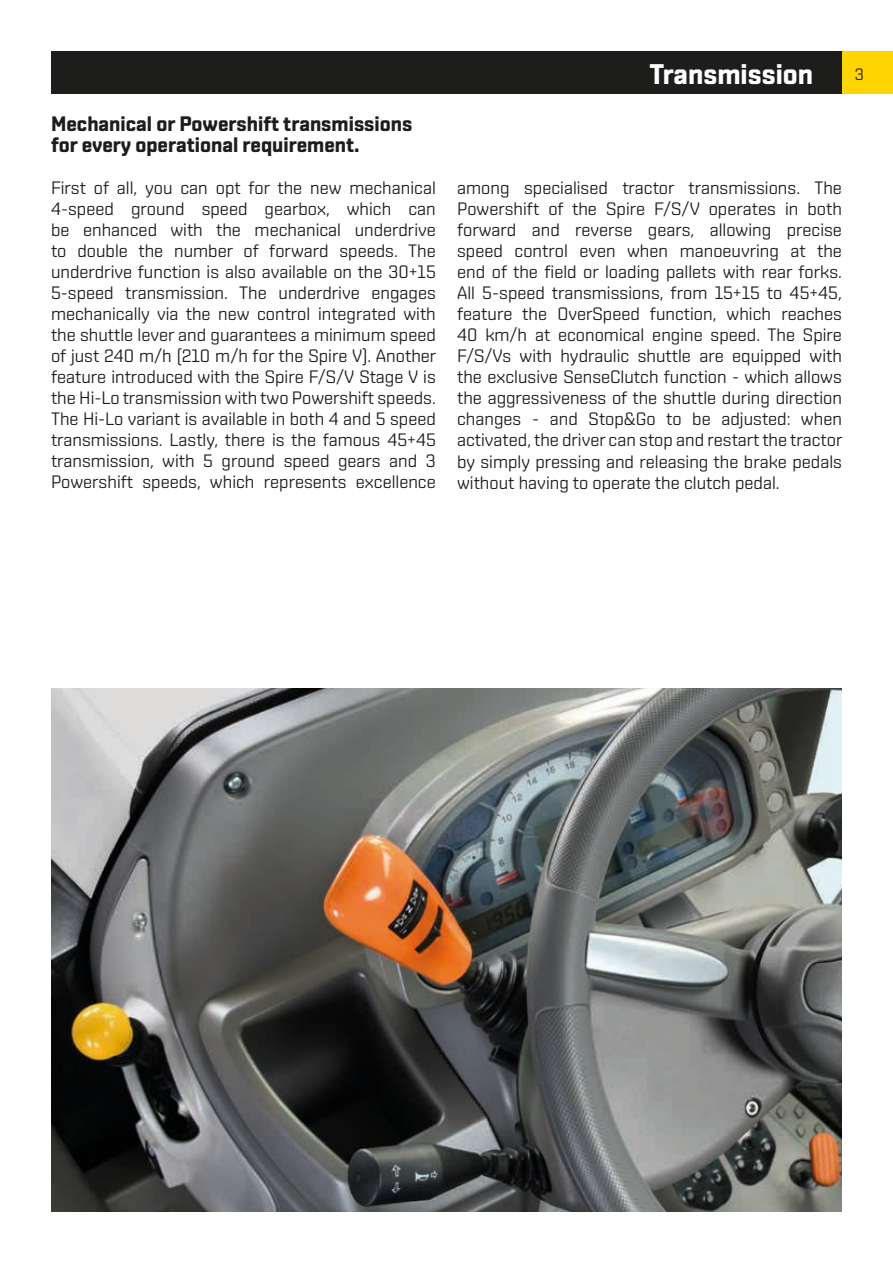
<style>
.page{position:relative;width:893px;height:1263px;background:#fff}
.page>*{position:absolute;margin:0;border:0;box-sizing:border-box;transform-origin:0 0}
.t1{font:700 28.5px "Shentox W04";color:#fff}
.t2{font:700 21px/21px "Shentox W04";color:#1d1d1b}
.t3{font:18px/21px "Shentox W04";color:#1d1d1b;text-align:justify}
.t4{font:16.5px "Shentox W04";color:#1d1d1b}
</style>
<div class="page">
<div style="left:842px;top:51px;width:51px;height:43px;background:#ffd500"></div>
<div style="left:51px;top:51px;width:791px;height:43px;background:#1d1d1b"></div>
<img style="left:51px;top:688px;width:791px;height:524px">
<p class="t2" style="left:51px;top:114px;width:363px">Mechanical or Powershift transmissions for every operational requirement.</p>
<p class="t3" style="left:51px;top:177px;width:387px">First of all, you can opt for the new mechanical 4-speed ground speed gearbox, which can be enhanced with the mechanical underdrive to double the number of forward speeds. The underdrive function is also available on the 30+15<br>5-speed transmission. The underdrive engages mechanically via the new control integrated with the shuttle lever and guarantees a minimum speed of just 240 m/h (210 m/h for the Spire V). Another feature introduced with the Spire F/S/V Stage V is the Hi-Lo transmission with two Powershift speeds.<br>The Hi-Lo variant is available in both 4 and 5 speed transmissions. Lastly, there is the famous 45+45 transmission, with 5 ground speed gears and 3<br>Powershift speeds, which represents excellence</p>
<h1 class="t1" style="left:730px;top:56px;width:85px">Eng ne</h1>
<h1 class="t1" style="left:649px;top:57px;width:165px">Transmission</h1>
<p class="t4" style="left:855px;top:64px;width:11px">3</p>
<p class="t3" style="left:457px;top:177px;width:387px">among specialised tractor transmissions. The Powershift of the Spire F/S/V operates in both forward and reverse gears, allowing precise speed control even when manoeuvring at the end of the field or loading pallets with rear forks.<br>All 5-speed transmissions, from 15+15 to 45+45, feature the OverSpeed function, which reaches 40 km/h at economical engine speed. The Spire F/S/Vs with hydraulic shuttle are equipped with the exclusive SenseClutch function - which allows the aggressiveness of the shuttle during direction changes - and Stop&amp;Go to be adjusted: when activated, the driver can stop and restart the tractor by simply pressing and releasing the brake pedals without having to operate the clutch pedal.</p>
</div>
